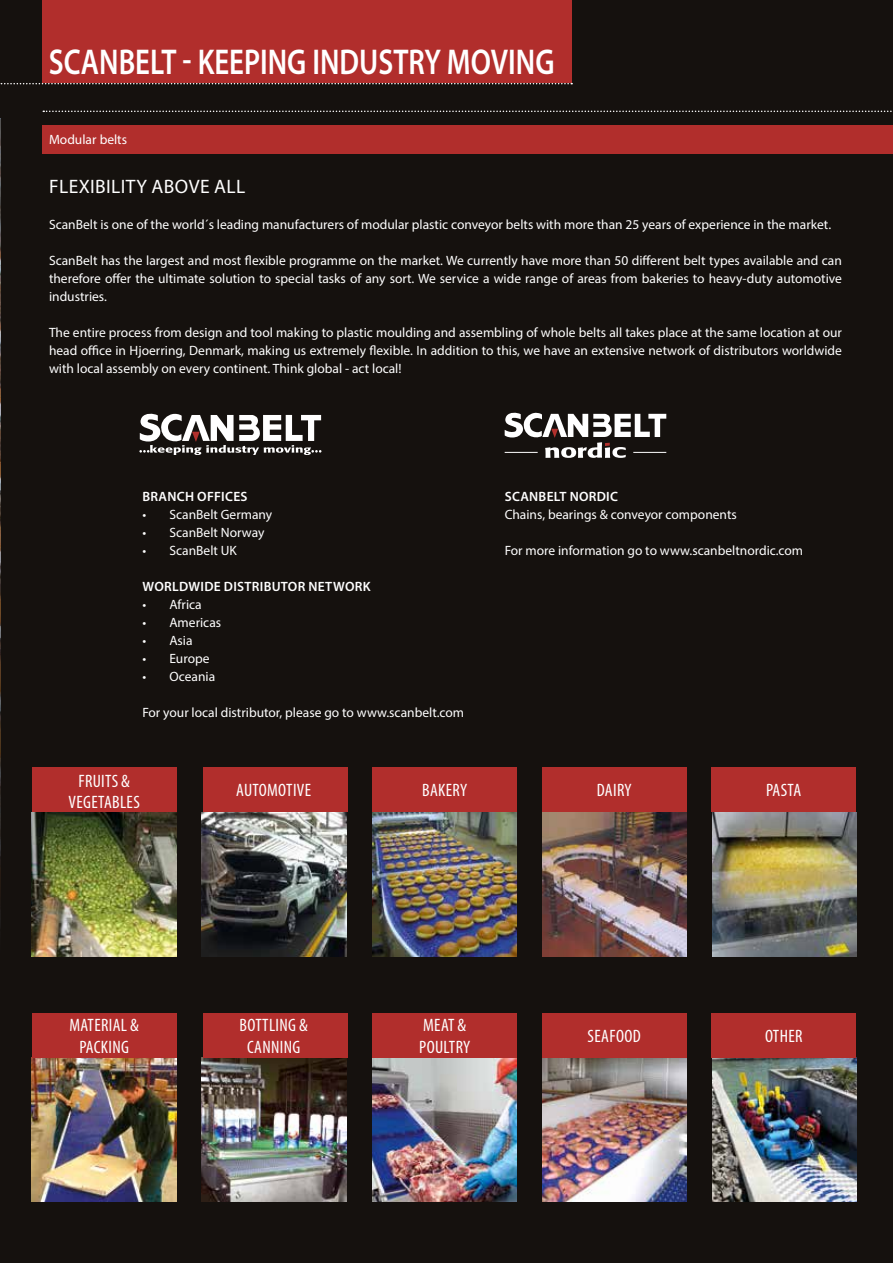
<style>
.page{position:relative;width:893px;height:1263px;background:#15110e}
.page>*{position:absolute;margin:0;border:0;box-sizing:border-box;transform-origin:0 0}
.t1{font:600 36px "Myriad Pro";color:#fff;scale:.8 1}
.t2{font:19.5px "Myriad Pro";letter-spacing:.02em;color:#fff}
.t3{font:condensed 18px/21.6px "Myriad Pro";letter-spacing:.02em;color:#fff;text-align:center}
.t4{font:13.5px/18px "Myriad Pro";color:#fff;text-align:justify}
.t5{font:600 13.5px "Myriad Pro";letter-spacing:.02em;color:#fff}
</style>
<div class="page">
<img style="left:0;top:118px;width:1px;height:807px">
<div style="left:43px;top:0;width:529px;height:83px;background:#b12e2c"></div>
<svg style="left:0;top:83px;width:572px;height:1px"></svg>
<svg style="left:43px;top:111px;width:849px;height:1px"></svg>
<div style="left:43px;top:125px;width:850px;height:29px;background:#b12e2c"></div>
<img style="left:32px;top:812px;width:144px;height:145px">
<img style="left:202px;top:812px;width:145px;height:145px">
<img style="left:372px;top:812px;width:145px;height:145px">
<img style="left:542px;top:812px;width:145px;height:145px">
<img style="left:712px;top:812px;width:145px;height:145px">
<img style="left:32px;top:1058px;width:144px;height:144px">
<img style="left:202px;top:1057px;width:145px;height:145px">
<img style="left:372px;top:1058px;width:145px;height:144px">
<img style="left:542px;top:1057px;width:145px;height:145px">
<img style="left:712px;top:1057px;width:145px;height:145px">
<div style="left:32px;top:767px;width:144px;height:45px;background:#b12e2c"></div>
<div style="left:32px;top:1013px;width:144px;height:45px;background:#b12e2c"></div>
<div style="left:203px;top:767px;width:144px;height:45px;background:#b12e2c"></div>
<div style="left:203px;top:1013px;width:144px;height:45px;background:#b12e2c"></div>
<div style="left:372px;top:767px;width:145px;height:45px;background:#b12e2c"></div>
<div style="left:372px;top:1013px;width:145px;height:45px;background:#b12e2c"></div>
<div style="left:542px;top:767px;width:144px;height:45px;background:#b12e2c"></div>
<div style="left:542px;top:1013px;width:144px;height:45px;background:#b12e2c"></div>
<div style="left:711px;top:767px;width:145px;height:45px;background:#b12e2c"></div>
<div style="left:711px;top:1013px;width:145px;height:45px;background:#b12e2c"></div>
<svg style="left:505px;top:413px;width:161px;height:45px"></svg>
<hr style="left:505px;top:452px;width:33px;height:1px;background:#fff">
<hr style="left:633px;top:452px;width:33px;height:1px;background:#fff">
<svg style="left:139px;top:413px;width:182px;height:42px"></svg>
<h1 class="t1" style="left:49px;top:39px;width:634px">SCANBELT - KEEPING INDUSTRY MOVING</h1>
<p class="t4" style="left:49px;top:130px;width:80px">Modular belts</p>
<h2 class="t2" style="left:49px;top:175px;width:198px">FLEXIBILITY ABOVE ALL</h2>
<p class="t4" style="left:49px;top:215px;width:784px">ScanBelt is one of the world´s leading manufacturers of modular plastic conveyor belts with more than 25 years of experience in the market.</p>
<p class="t4" style="left:49px;top:251px;width:794px">ScanBelt has the largest and most flexible programme on the market. We currently have more than 50 different belt types available and can therefore offer the ultimate solution to special tasks of any sort. We service a wide range of areas from bakeries to heavy-duty automotive industries.</p>
<p class="t4" style="left:49px;top:323px;width:794px">The entire process from design and tool making to plastic moulding and assembling of whole belts all takes place at the same location at our head office in Hjoerring, Denmark, making us extremely flexible. In addition to this, we have an extensive network of distributors worldwide with local assembly on every continent. Think global - act local!</p>
<p class="t5" style="left:143px;top:488px;width:107px">BRANCH OFFICES</p>
<p class="t4" style="left:142px;top:505px;width:131px">• ScanBelt Germany</p>
<p class="t4" style="left:142px;top:523px;width:124px">• ScanBelt Norway</p>
<p class="t4" style="left:142px;top:541px;width:96px">• ScanBelt UK</p>
<p class="t5" style="left:143px;top:578px;width:230px">WORLDWIDE DISTRIBUTOR NETWORK</p>
<p class="t4" style="left:142px;top:595px;width:61px">• Africa</p>
<p class="t4" style="left:142px;top:613px;width:80px">• Americas</p>
<p class="t4" style="left:142px;top:631px;width:52px">• Asia</p>
<p class="t4" style="left:142px;top:649px;width:69px">• Europe</p>
<p class="t4" style="left:142px;top:667px;width:74px">• Oceania</p>
<p class="t4" style="left:142px;top:703px;width:323px">For your local distributor, please go to www.scanbelt.com</p>
<p class="t5" style="left:505px;top:488px;width:115px">SCANBELT NORDIC</p>
<p class="t4" style="left:505px;top:505px;width:234px">Chains, bearings &amp; conveyor components</p>
<p class="t4" style="left:505px;top:541px;width:300px">For more information go to www.scanbeltnordic.com</p>
<h3 class="t3" style="left:68px;top:770px;width:73px">FRUITS &amp;<br>VEGETABLES</h3>
<h3 class="t3" style="left:236px;top:779px;width:77px">AUTOMOTIVE</h3>
<h3 class="t3" style="left:422px;top:779px;width:46px">BAKERY</h3>
<h3 class="t3" style="left:597px;top:779px;width:36px">DAIRY</h3>
<h3 class="t3" style="left:766px;top:779px;width:37px">PASTA</h3>
<h3 class="t3" style="left:70px;top:1014px;width:71px">MATERIAL &amp;<br>PACKING</h3>
<h3 class="t3" style="left:240px;top:1014px;width:70px">BOTTLING &amp;<br>CANNING</h3>
<h3 class="t3" style="left:419px;top:1014px;width:53px;text-align:left">MEAT &amp;<br>POULTRY</h3>
<h3 class="t3" style="left:588px;top:1025px;width:55px">SEAFOOD</h3>
<h3 class="t3" style="left:765px;top:1025px;width:39px">OTHER</h3>
</div>
